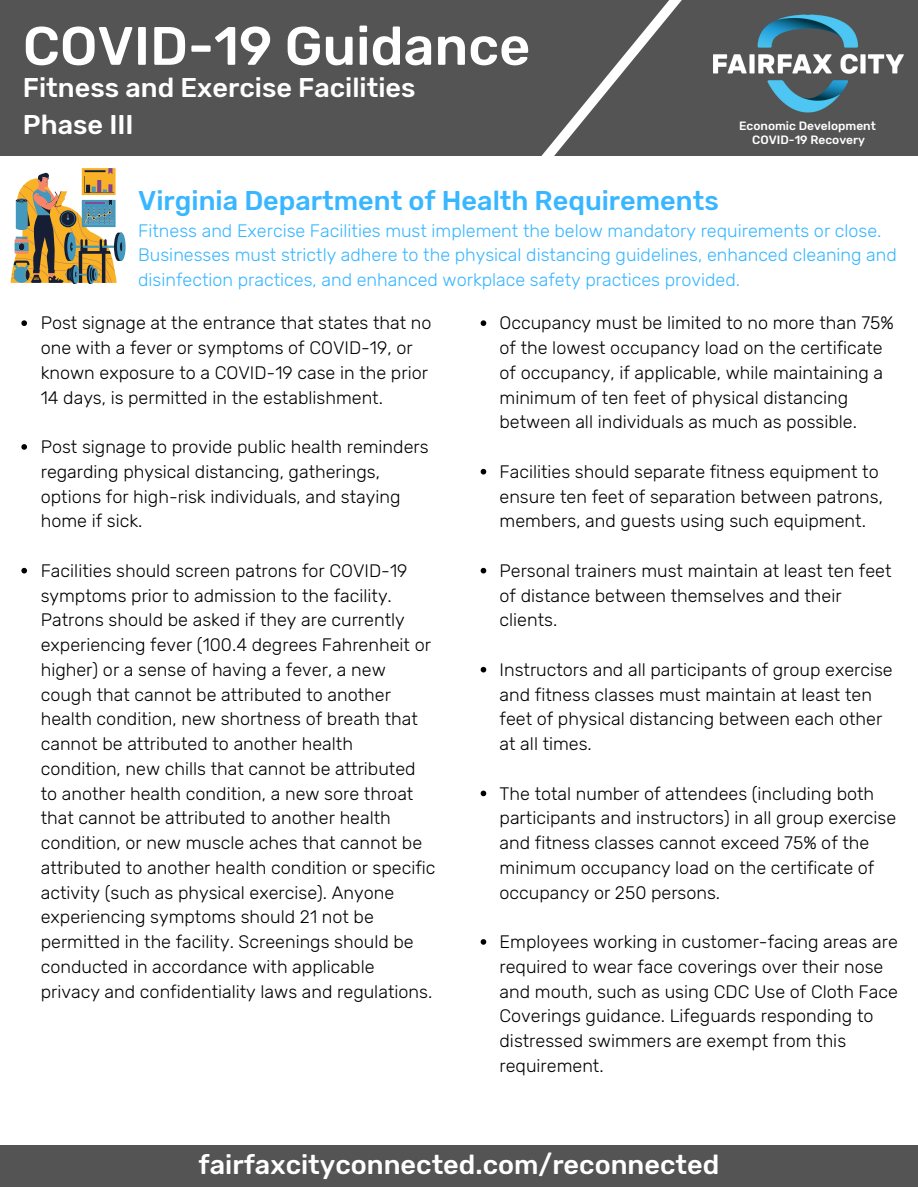
<style>
.page{position:relative;width:918px;height:1188px;background:#fff}
.page>*{position:absolute;margin:0;border:0;box-sizing:border-box;transform-origin:0 0}
.t1{font:500 54px "Rubik";color:#fff}
.t2{font:500 27px/37.2px "Rubik";color:#fff}
.t3{font:500 27px "Rubik";color:#38b6ff}
.t4{font:300 18px/24.8px "Rubik";color:#000}
.t5{font:300 18px/24.5px "Rubik";color:#38b6ff}
.t6{font:500 12px "Rubik";color:#fff}
</style>
<div class="page">
<div style="left:0;top:0;width:918px;height:156px;background:#545454"></div>
<svg style="left:541px;top:0;width:141px;height:156px"></svg>
<svg style="left:21px;top:320px;width:6px;height:6px"></svg>
<svg style="left:21px;top:444px;width:6px;height:6px"></svg>
<svg style="left:21px;top:568px;width:6px;height:5px"></svg>
<svg style="left:481px;top:320px;width:5px;height:6px"></svg>
<svg style="left:481px;top:469px;width:5px;height:5px"></svg>
<svg style="left:481px;top:568px;width:5px;height:5px"></svg>
<svg style="left:481px;top:667px;width:5px;height:5px"></svg>
<svg style="left:481px;top:791px;width:5px;height:5px"></svg>
<svg style="left:481px;top:939px;width:5px;height:6px"></svg>
<div style="left:0;top:1145px;width:918px;height:42px;background:#545454"></div>
<svg style="left:11px;top:168px;width:115px;height:116px"></svg>
<img style="left:714px;top:14px;width:190px;height:99px">
<h1 class="t1" style="left:23px;top:14px;width:509px">COVID-19 Guidance</h1>
<h2 class="t2" style="left:23px;top:69px;width:394px">Fitness and Exercise Facilities<br>Phase III</h2>
<h2 class="t3" style="left:138px;top:185px;width:582px">Virginia Department of Health Requirements</h2>
<p class="t6" style="left:739px;top:119px;width:138px">Economic Development</p>
<p class="t6" style="left:752px;top:133px;width:114px">COVID-19 Recovery</p>
<p class="t5" style="left:138px;top:219px;width:760px">Fitness and Exercise Facilities must implement the below mandatory requirements or close.<br>Businesses must strictly adhere to the physical distancing guidelines, enhanced cleaning and disinfection practices, and enhanced workplace safety practices provided.</p>
<p class="t4" style="left:41px;top:311px;width:392px">Post signage at the entrance that states that no one with a fever or symptoms of COVID-19, or known exposure to a COVID-19 case in the prior 14 days, is permitted in the establishment.</p>
<p class="t4" style="left:41px;top:435px;width:389px">Post signage to provide public health reminders regarding physical distancing, gatherings, options for high-risk individuals, and staying home if sick.</p>
<p class="t4" style="left:41px;top:558px;width:396px">Facilities should screen patrons for COVID-19 symptoms prior to admission to the facility.<br>Patrons should be asked if they are currently experiencing fever (100.4 degrees Fahrenheit or higher) or a sense of having a fever, a new cough that cannot be attributed to another health condition, new shortness of breath that cannot be attributed to another health condition, new chills that cannot be attributed to another health condition, a new sore throat that cannot be attributed to another health condition, or new muscle aches that cannot be attributed to another health condition or specific activity (such as physical exercise). Anyone experiencing symptoms should 21 not be permitted in the facility. Screenings should be conducted in accordance with applicable privacy and confidentiality laws and regulations.</p>
<p class="t4" style="left:500px;top:311px;width:396px">Occupancy must be limited to no more than 75% of the lowest occupancy load on the certificate of occupancy, if applicable, while maintaining a minimum of ten feet of physical distancing between all individuals as much as possible.</p>
<p class="t4" style="left:500px;top:459px;width:385px">Facilities should separate fitness equipment to ensure ten feet of separation between patrons, members, and guests using such equipment.</p>
<p class="t4" style="left:500px;top:558px;width:394px">Personal trainers must maintain at least ten feet of distance between themselves and their clients.</p>
<p class="t4" style="left:500px;top:657px;width:395px">Instructors and all participants of group exercise and fitness classes must maintain at least ten feet of physical distancing between each other at all times.</p>
<p class="t4" style="left:500px;top:781px;width:398px">The total number of attendees (including both participants and instructors) in all group exercise and fitness classes cannot exceed 75% of the minimum occupancy load on the certificate of occupancy or 250 persons.</p>
<p class="t4" style="left:500px;top:930px;width:400px">Employees working in customer-facing areas are required to wear face coverings over their nose and mouth, such as using CDC Use of Cloth Face Coverings guidance. Lifeguards responding to distressed swimmers are exempt from this requirement.</p>
<h2 class="t2" style="left:199px;top:1146px;width:522px">fairfaxcityconnected.com/reconnected</h2>
</div>
